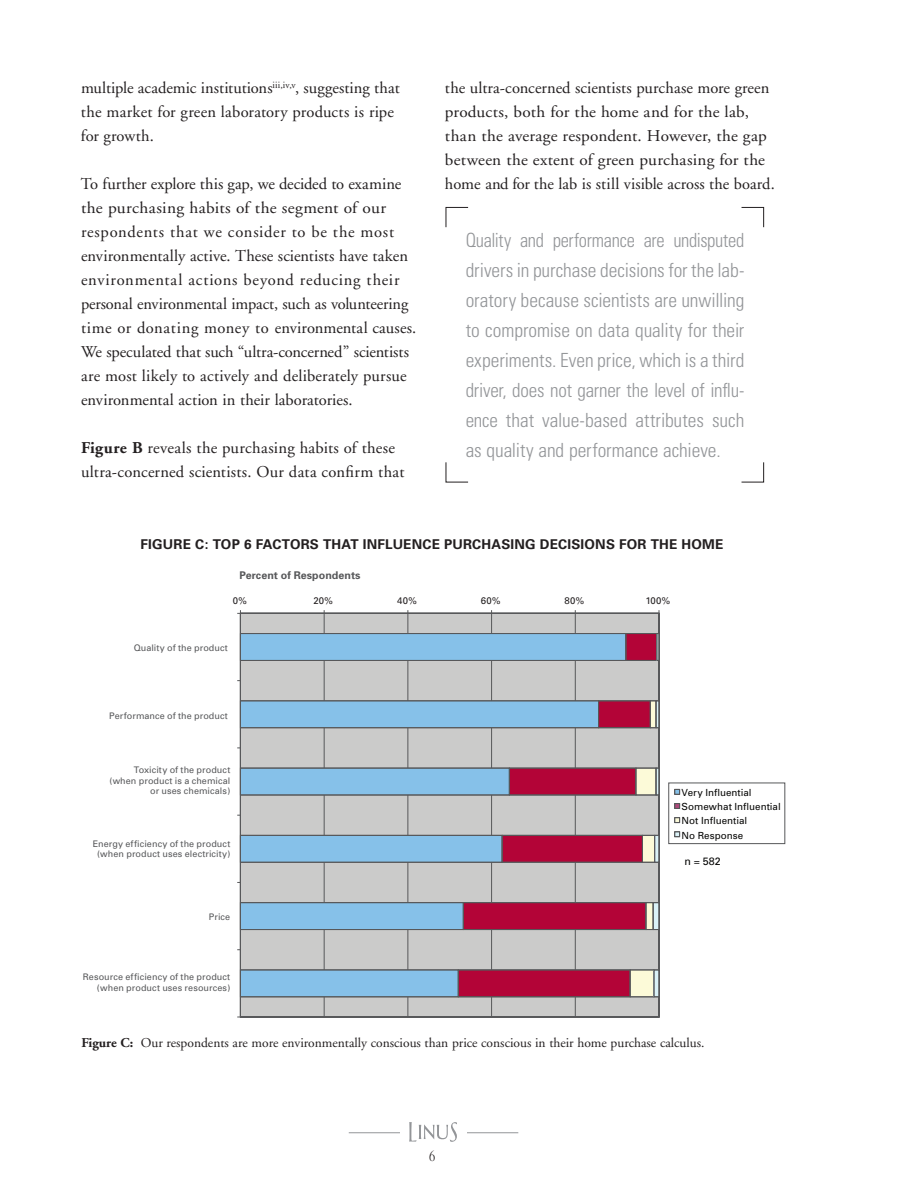
<style>
.page{position:relative;width:918px;height:1188px;background:#fff}
.page>*{position:absolute;margin:0;border:0;box-sizing:border-box;transform-origin:0 0}
.t1{font:300 condensed 19.5px/30px "Univers";color:#939598;text-align:justify;scale:.95 1}
.t2{font:16.5px/24px "Adobe Garamond";letter-spacing:.005em;color:#231f20}
.t3{font:15px "Mramor";color:#231f20}
.t4{font:13.5px "Adobe Garamond";color:#231f20}
.t5{font:700 13.5px "Univers";letter-spacing:.015em;color:#231f20}
.t6{font:700 10.65px "Univers";letter-spacing:.005em;color:#57585a}
.t7{font:10.65px "Univers";color:#050504}
.t8{font:9.75px/14.1px "Univers";color:#050504}
.t9{font:9.6px "Univers";letter-spacing:.02em;color:#231f20}
.t10{font:9px/10.6px "Univers";letter-spacing:.005em;color:#57585a;text-align:right}
.s1{font-weight:700}
</style>
<div class="page">
<hr style="left:349px;top:1132px;width:169px;height:1px;background:#939598">
<div style="left:400px;top:1124px;width:67px;height:20px;background:#fff"></div>
<svg style="left:409px;top:1122px;width:48px;height:20px"></svg>
<div style="left:240px;top:613px;width:419px;height:404px;background:#cbcbca"></div>
<hr style="left:659px;top:613px;width:1px;height:404px;background:#57585a">
<hr style="left:575px;top:613px;width:1px;height:404px;background:#57585a">
<hr style="left:491px;top:613px;width:1px;height:404px;background:#57585a">
<hr style="left:408px;top:613px;width:1px;height:404px;background:#57585a">
<hr style="left:324px;top:613px;width:1px;height:404px;background:#57585a">
<div style="left:240px;top:970px;width:218px;height:27px;background:#86c1e9"></div>
<div style="left:240px;top:903px;width:223px;height:27px;background:#86c1e9"></div>
<div style="left:240px;top:835px;width:262px;height:27px;background:#86c1e9"></div>
<div style="left:240px;top:768px;width:269px;height:27px;background:#86c1e9"></div>
<div style="left:240px;top:701px;width:359px;height:27px;background:#86c1e9"></div>
<div style="left:240px;top:634px;width:386px;height:26px;background:#86c1e9"></div>
<div style="left:240px;top:970px;width:219px;height:27px;border:1px solid #57585a"></div>
<div style="left:240px;top:902px;width:224px;height:28px;border:1px solid #57585a"></div>
<div style="left:240px;top:835px;width:262px;height:28px;border:1px solid #57585a"></div>
<div style="left:240px;top:768px;width:270px;height:27px;border:1px solid #57585a"></div>
<div style="left:240px;top:701px;width:359px;height:27px;border:1px solid #57585a"></div>
<div style="left:240px;top:633px;width:386px;height:28px;border:1px solid #57585a"></div>
<div style="left:458px;top:970px;width:172px;height:27px;background:#b30437"></div>
<div style="left:463px;top:903px;width:183px;height:27px;background:#b30437"></div>
<div style="left:502px;top:835px;width:140px;height:27px;background:#b30437"></div>
<div style="left:509px;top:768px;width:127px;height:27px;background:#b30437"></div>
<div style="left:599px;top:701px;width:51px;height:27px;background:#b30437"></div>
<div style="left:626px;top:634px;width:31px;height:26px;background:#b30437"></div>
<div style="left:458px;top:970px;width:173px;height:27px;border:1px solid #57585a"></div>
<div style="left:463px;top:902px;width:183px;height:28px;border:1px solid #57585a"></div>
<div style="left:502px;top:835px;width:141px;height:28px;border:1px solid #57585a"></div>
<div style="left:509px;top:768px;width:127px;height:27px;border:1px solid #57585a"></div>
<div style="left:598px;top:701px;width:53px;height:27px;border:1px solid #57585a"></div>
<div style="left:626px;top:633px;width:31px;height:28px;border:1px solid #57585a"></div>
<div style="left:630px;top:970px;width:24px;height:27px;background:#fcfad8"></div>
<div style="left:646px;top:903px;width:7px;height:27px;background:#fcfad8"></div>
<div style="left:642px;top:835px;width:13px;height:27px;background:#fcfad8"></div>
<div style="left:636px;top:768px;width:20px;height:27px;background:#fcfad8"></div>
<div style="left:650px;top:701px;width:6px;height:27px;background:#fcfad8"></div>
<div style="left:630px;top:970px;width:24px;height:27px;border:1px solid #57585a"></div>
<div style="left:646px;top:902px;width:8px;height:28px;border:1px solid #57585a"></div>
<div style="left:642px;top:835px;width:13px;height:28px;border:1px solid #57585a"></div>
<div style="left:636px;top:768px;width:20px;height:27px;border:1px solid #57585a"></div>
<div style="left:650px;top:701px;width:6px;height:27px;border:1px solid #57585a"></div>
<div style="left:654px;top:970px;width:5px;height:27px;background:#daf1f7"></div>
<div style="left:653px;top:903px;width:6px;height:27px;background:#daf1f7"></div>
<hr style="left:655px;top:835px;width:4px;height:27px;background:#daf1f7">
<div style="left:654px;top:970px;width:5px;height:27px;border:1px solid #57585a"></div>
<div style="left:653px;top:902px;width:6px;height:28px;border:1px solid #57585a"></div>
<div style="left:654px;top:835px;width:5px;height:28px;border:1px solid #57585a"></div>
<div style="left:656px;top:768px;width:3px;height:27px;border:1px solid #57585a"></div>
<div style="left:656px;top:701px;width:3px;height:27px;border:1px solid #57585a"></div>
<div style="left:657px;top:633px;width:2px;height:28px;border:1px solid #57585a"></div>
<hr style="left:240px;top:613px;width:419px;height:1px;background:#57585a">
<hr style="left:240px;top:613px;width:1px;height:404px;background:#57585a">
<div style="left:668px;top:783px;width:117px;height:61px;border:1px solid #57585a"></div>
<svg style="left:674px;top:789px;width:6px;height:6px"></svg>
<svg style="left:674px;top:803px;width:6px;height:6px"></svg>
<svg style="left:674px;top:817px;width:6px;height:6px"></svg>
<svg style="left:674px;top:831px;width:6px;height:6px"></svg>
<svg style="left:445px;top:462px;width:24px;height:21px"></svg>
<svg style="left:445px;top:207px;width:24px;height:21px"></svg>
<svg style="left:741px;top:462px;width:23px;height:21px"></svg>
<svg style="left:741px;top:207px;width:23px;height:21px"></svg>
<p class="t2" style="left:81px;top:76px;width:320px">multiple academic institutions<sup>iii,iv,v</sup>, suggesting that the market for green laboratory products is ripe for growth.</p>
<p class="t2" style="left:81px;top:172px;width:337px">To further explore this gap, we decided to examine the purchasing habits of the segment of our respondents that we consider to be the most environmentally active. These scientists have taken environmental actions beyond reducing their personal environmental impact, such as volunteering time or donating money to environmental causes.<br>We speculated that such “ultra-concerned” scientists are most likely to actively and deliberately pursue environmental action in their laboratories.</p>
<p class="t2" style="left:81px;top:436px;width:325px"><span class="s1">Figure B</span> reveals the purchasing habits of these ultra-concerned scientists. Our data confirm that</p>
<p class="t2" style="left:445px;top:76px;width:331px">the ultra-concerned scientists purchase more green products, both for the home and for the lab, than the average respondent. However, the gap between the extent of green purchasing for the home and for the lab is still visible across the board.</p>
<p class="t1" style="left:466px;top:225px;width:295px">Quality and performance are undisputed drivers in purchase decisions for the lab&shy;oratory because scientists are unwilling to compromise on data quality for their experiments. Even price, which is a third driver, does not garner the level of influ&shy;ence that value-based attributes such as quality and performance achieve.</p>
<p class="t5" style="left:141px;top:536px;width:584px">FIGURE C: TOP 6 FACTORS THAT INFLUENCE PURCHASING DECISIONS FOR THE HOME</p>
<p class="t6" style="left:239px;top:569px;width:123px">PERCENT OF RESPONDENTS</p>
<p class="t9" style="left:233px;top:595px;width:16px">0%</p>
<p class="t9" style="left:314px;top:595px;width:21px">20%</p>
<p class="t9" style="left:397px;top:595px;width:21px">40%</p>
<p class="t9" style="left:481px;top:595px;width:21px">60%</p>
<p class="t9" style="left:565px;top:595px;width:21px">80%</p>
<p class="t9" style="left:645px;top:595px;width:26px">100%</p>
<p class="t10" style="left:134px;top:643px;width:96px">Quality of the product</p>
<p class="t10" style="left:109px;top:710px;width:120px">Performance of the product</p>
<p class="t10" style="left:109px;top:765px;width:122px">Toxicity of the product (when product is a chemical or uses chemicals)</p>
<p class="t10" style="left:93px;top:838px;width:139px;text-align:center">Energy efficiency of the product (when product uses electricity)</p>
<p class="t10" style="left:209px;top:912px;width:23px">Price</p>
<p class="t10" style="left:83px;top:972px;width:149px">Resource efficiency of the product (when product uses resources)</p>
<p class="t8" style="left:682px;top:786px;width:101px">Very Influential<br>Somewhat Influential<br>Not Influential<br>No Response</p>
<p class="t7" style="left:685px;top:855px;width:38px">n = 582</p>
<p class="t4" style="left:82px;top:1035px;width:624px"><span class="s1">Figure C:</span> Our respondents are more environmentally conscious than price conscious in their home purchase calculus.</p>
<p class="t3" style="left:429px;top:1148px;width:8px">6</p>
</div>
